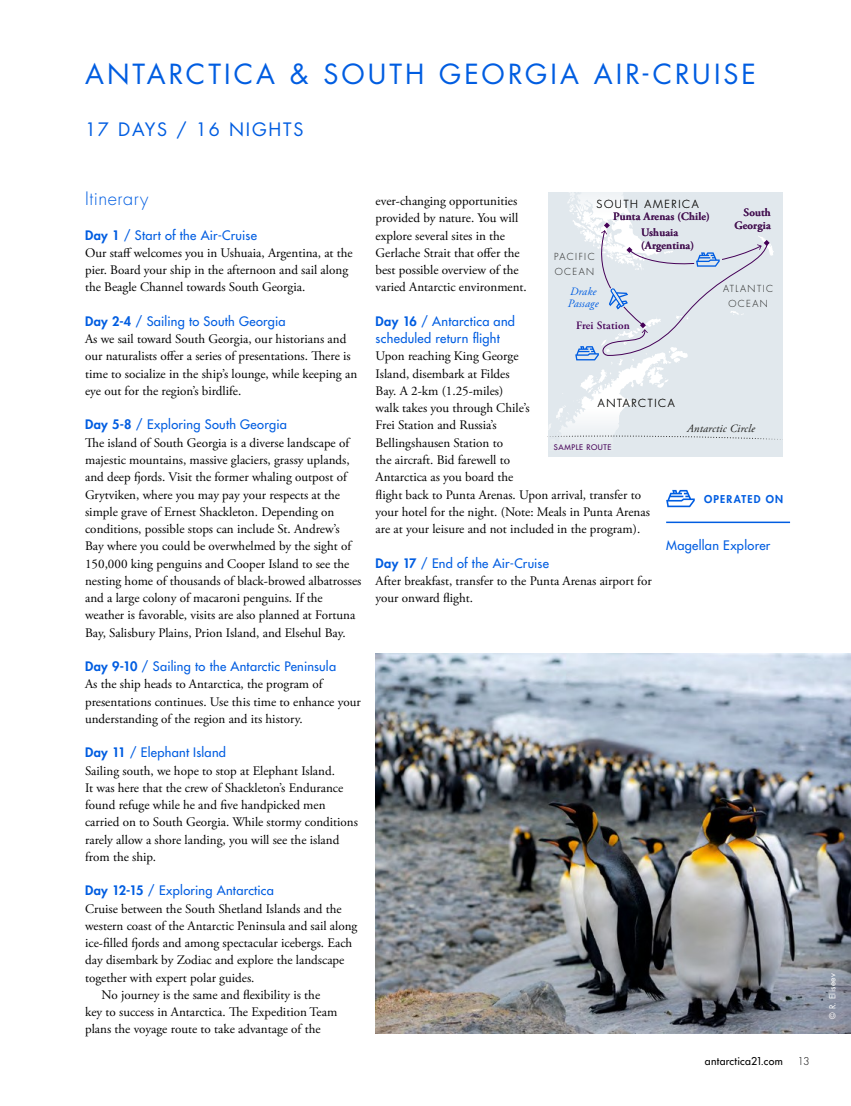
<style>
.page{position:relative;width:851px;height:1106px;background:#fff}
.page>*{position:absolute;margin:0;border:0;box-sizing:border-box;transform-origin:0 0}
.t1{font:27px "Futura Std";letter-spacing:.11em;color:#005de1}
.t2{font:18px "Futura Std";letter-spacing:.1em;color:#005de1}
.t3{font:300 18px "Futura Std";letter-spacing:.03em;color:#005de1}
.t4{font:13.05px/17.2px "Adobe Garamond Pro";color:#000}
.t5{font:500 12.75px/17.2px "Futura Std";letter-spacing:.02em;color:#005de1}
.t6{font:600 11.25px/12.8px "Adobe Garamond Pro";letter-spacing:.015em;color:#450057;text-align:right}
.t7{font:italic 11.25px "Adobe Garamond Pro";letter-spacing:.015em;color:#1d1d1b}
.t8{font:italic 11.25px/12.6px "Adobe Garamond Pro";letter-spacing:.015em;color:#005de1}
.t9{font:300 10.8px "Futura Std";letter-spacing:.15em;color:#1d1d1b}
.t10{font:500 10.5px "Futura Std";letter-spacing:.025em;color:#000}
.t11{font:800 10.5px "Futura Std";letter-spacing:.11em;color:#005de1}
.t12{font:300 10.5px "Futura Std";color:#000}
.t13{font:300 9.45px/15px "Futura Std";letter-spacing:.15em;color:#1d1d1b}
.t14{font:8.25px "Futura Std";letter-spacing:.03em;color:#fff}
.t15{font:500 7.5px "Futura Std";letter-spacing:.08em;color:#450057}
.s1{font-weight:800}
</style>
<div class="page">
<img style="left:375px;top:654px;width:475px;height:380px">
<svg style="left:548px;top:192px;width:234px;height:264px"></svg>
<svg style="left:666px;top:490px;width:28px;height:17px"></svg>
<hr style="left:666px;top:521px;width:124px;height:2px;background:#005de1">
<h1 class="t1" style="left:85px;top:57px;width:672px">ANTARCTICA &amp; SOUTH GEORGIA AIR-CRUISE</h1>
<h2 class="t2" style="left:85px;top:118px;width:220px">17 DAYS / 16 NIGHTS</h2>
<h2 class="t3" style="left:85px;top:188px;width:65px">Itinerary</h2>
<p class="t5" style="left:85px;top:226px;width:173px"><span class="s1">Day 1</span> / Start of the Air-Cruise</p>
<p class="t4" style="left:85px;top:244px;width:269px">Our staff welcomes you in Ushuaia, Argentina, at the pier. Board your ship in the afternoon and sail along the Beagle Channel towards South Georgia.</p>
<p class="t5" style="left:85px;top:313px;width:202px"><span class="s1">Day 2-4</span> / Sailing to South Georgia</p>
<p class="t4" style="left:85px;top:331px;width:273px">As we sail toward South Georgia, our historians and our naturalists offer a series of presentations. There is time to socialize in the ship’s lounge, while keeping an eye out for the region’s birdlife.</p>
<p class="t5" style="left:85px;top:416px;width:203px"><span class="s1">Day 5-8</span> / Exploring South Georgia</p>
<p class="t4" style="left:85px;top:434px;width:278px">The island of South Georgia is a diverse landscape of majestic mountains, massive glaciers, grassy uplands, and deep fjords. Visit the former whaling outpost of Grytviken, where you may pay your respects at the simple grave of Ernest Shackleton. Depending on conditions, possible stops can include St. Andrew’s Bay where you could be overwhelmed by the sight of 150,000 king penguins and Cooper Island to see the nesting home of thousands of black-browed albatrosses and a large colony of macaroni penguins. If the weather is favorable, visits are also planned at Fortuna Bay, Salisbury Plains, Prion Island, and Elsehul Bay.</p>
<p class="t5" style="left:85px;top:658px;width:252px"><span class="s1">Day 9-10</span> / Sailing to the Antarctic Peninsula</p>
<p class="t4" style="left:85px;top:676px;width:277px">As the ship heads to Antarctica, the program of presentations continues. Use this time to enhance your understanding of the region and its history.</p>
<p class="t5" style="left:85px;top:744px;width:142px"><span class="s1">Day 11</span> / Elephant Island</p>
<p class="t4" style="left:85px;top:762px;width:274px">Sailing south, we hope to stop at Elephant Island.<br>It was here that the crew of Shackleton’s Endurance found refuge while he and five handpicked men carried on to South Georgia. While stormy conditions rarely allow a shore landing, you will see the island from the ship.</p>
<p class="t5" style="left:85px;top:882px;width:190px"><span class="s1">Day 12-15</span> / Exploring Antarctica</p>
<p class="t4" style="left:85px;top:900px;width:258px">Cruise between the South Shetland Islands and the</p>
<p class="t4" style="left:85px;top:917px;width:274px">western coast of the Antarctic Peninsula and sail along</p>
<p class="t4" style="left:85px;top:934px;width:269px">ice-filled fjords and among spectacular icebergs. Each</p>
<p class="t4" style="left:85px;top:952px;width:261px">day disembark by Zodiac and explore the landscape</p>
<p class="t4" style="left:85px;top:969px;width:171px">together with expert polar guides.</p>
<p class="t4" style="left:102px;top:986px;width:220px">No journey is the same and flexibility is the</p>
<p class="t4" style="left:85px;top:1003px;width:254px">key to success in Antarctica. The Expedition Team</p>
<p class="t4" style="left:85px;top:1021px;width:237px">plans the voyage route to take advantage of the</p>
<p class="t4" style="left:375px;top:193px;width:153px">ever-changing opportunities provided by nature. You will explore several sites in the<br>Gerlache Strait that offer the best possible overview of the varied Antarctic environment.</p>
<p class="t5" style="left:375px;top:313px;width:141px"><span class="s1">Day 16</span> / Antarctica and scheduled return flight</p>
<p class="t4" style="left:375px;top:348px;width:276px">Upon reaching King George<br>Island, disembark at Fildes<br>Bay. A 2-km (1.25-miles)<br>walk takes you through Chile’s<br>Frei Station and Russia’s<br>Bellingshausen Station to<br>the aircraft. Bid farewell to<br>Antarctica as you board the<br>flight back to Punta Arenas. Upon arrival, transfer to your hotel for the night. (Note: Meals in Punta Arenas are at your leisure and not included in the program).</p>
<p class="t5" style="left:375px;top:554px;width:175px"><span class="s1">Day 17</span> / End of the Air-Cruise</p>
<p class="t4" style="left:375px;top:572px;width:277px">After breakfast, transfer to the Punta Arenas airport for your onward flight.</p>
<p class="t9" style="left:596px;top:197px;width:104px">SOUTH AMERICA</p>
<p class="t6" style="left:613px;top:210px;width:98px">Punta Arenas (Chile)</p>
<p class="t6" style="left:734px;top:206px;width:38px">South<br>Georgia</p>
<p class="t6" style="left:641px;top:226px;width:55px;text-align:left">Ushuaia (Argentina)</p>
<p class="t13" style="left:554px;top:249px;width:42px">PACIFIC<br>OCEAN</p>
<p class="t13" style="left:723px;top:282px;width:51px;text-align:center">ATLANTIC<br>OCEAN</p>
<p class="t8" style="left:567px;top:285px;width:32px">Drake<br>Passage</p>
<p class="t6" style="left:576px;top:319px;width:55px">Frei Station</p>
<p class="t9" style="left:597px;top:397px;width:78px">ANTARCTICA</p>
<p class="t15" style="left:554px;top:443px;width:59px">SAMPLE ROUTE</p>
<p class="t7" style="left:687px;top:422px;width:69px">Antarctic Circle</p>
<p class="t11" style="left:704px;top:492px;width:80px">OPERATED ON</p>
<p class="t5" style="left:666px;top:537px;width:106px">Magellan Explorer</p>
<p class="t10" style="left:704px;top:1054px;width:79px">antarctica21.com</p>
<p class="t12" style="left:797px;top:1054px;width:13px">13</p>
<p class="t14" style="left:826px;top:1019px;width:47px;rotate:-90deg">© R. Eliseev</p>
</div>
